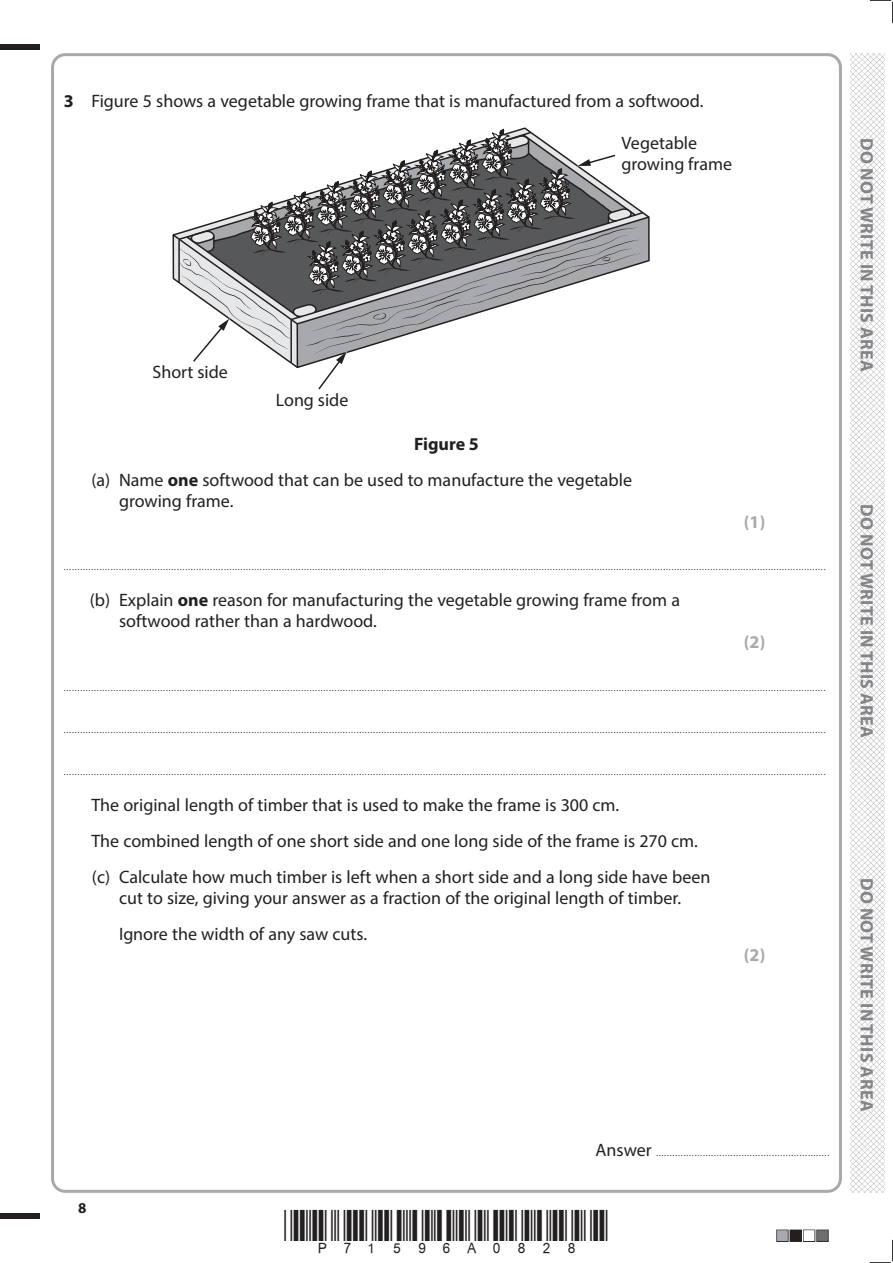
<style>
.page{position:relative;width:893px;height:1263px;background:#fff}
.page>*{position:absolute;margin:0;border:0;box-sizing:border-box;transform-origin:0 0}
.t1{font:18px/36px "Myriad Pro";color:#231f20}
.t2{font:700 18px "Myriad Pro";letter-spacing:.02em;color:#808285}
.t3{font:700 18px "Myriad Pro";color:#a8a9ad}
.t4{font:700 15px "Myriad Pro";color:#231f20}
.t5{font:9px "Myriad Pro";color:#231f20}
.s1{font-weight:700}
.s2{font-size:18px}
</style>
<div class="page">
<div style="left:0;top:44px;width:40px;height:5px;background:#231f20"></div>
<div style="left:0;top:1214px;width:40px;height:5px;background:#231f20"></div>
<svg style="left:870px;top:0;width:23px;height:23px"></svg>
<svg style="left:870px;top:1240px;width:23px;height:23px"></svg>
<img style="left:850px;top:53px;width:34px;height:1140px">
<svg style="left:172px;top:129px;width:473px;height:261px"></svg>
<h1 class="t1" style="left:64px;top:83px;width:641px"><span class="s1">3</span> Figure 5 shows a vegetable growing frame that is manufactured from a softwood.</h1>
<h1 class="t1" style="left:621px;top:132px;width:112px;line-height:21.6px">Vegetable growing frame</h1>
<h1 class="t1" style="left:153px;top:353px;width:77px">Short side</h1>
<h1 class="t1" style="left:276px;top:381px;width:74px">Long side</h1>
<h1 class="t1" style="left:91px;top:426px;width:542px;text-indent:323px"><span class="s1">Figure 5<br></span>(a) Name <span class="s1">one</span> softwood that can be used to manufacture the vegetable</h1>
<h1 class="t1" style="left:119px;top:483px;width:116px">growing frame.</h1>
<h1 class="t3" style="left:744px;top:510px;width:23px">(1)</h1>
<p class="t5" style="left:64px;top:562px;width:763px">....................................................................................................................................................................................................................................................................................</p>
<h1 class="t1" style="left:119px;top:589px;width:562px;line-height:21px;text-indent:-29px">(b) Explain <span class="s1">one</span> reason for manufacturing the vegetable growing frame from a softwood rather than a hardwood.</h1>
<h1 class="t3" style="left:744px;top:630px;width:23px">(2)</h1>
<p class="t5" style="left:64px;top:682px;width:763px">....................................................................................................................................................................................................................................................................................</p>
<p class="t5" style="left:64px;top:724px;width:763px">....................................................................................................................................................................................................................................................................................</p>
<p class="t5" style="left:64px;top:766px;width:763px">....................................................................................................................................................................................................................................................................................</p>
<h1 class="t1" style="left:91px;top:787px;width:621px">The original length of timber that is used to make the frame is 300 cm.<br>The combined length of one short side and one long side of the frame is 270 cm. (c) Calculate how much timber is left when a short side and a long side have been</h1>
<h1 class="t1" style="left:119px;top:880px;width:563px">cut to size, giving your answer as a fraction of the original length of timber.<br>Ignore the width of any saw cuts.</h1>
<h1 class="t3" style="left:744px;top:943px;width:23px">(2)</h1>
<h2 class="t4" style="left:78px;top:1198px;width:10px">8</h2>
<p class="t5" style="left:595px;top:1148px;width:235px"><span class="s2">Answer</span> ...............................................................</p>
<h1 class="t2" style="left:878px;top:138px;width:235px;rotate:90deg">DO NOT WRITE IN THIS AREA</h1>
<h1 class="t2" style="left:878px;top:504px;width:235px;rotate:90deg">DO NOT WRITE IN THIS AREA</h1>
<h1 class="t2" style="left:878px;top:878px;width:235px;rotate:90deg">DO NOT WRITE IN THIS AREA</h1>
</div>
